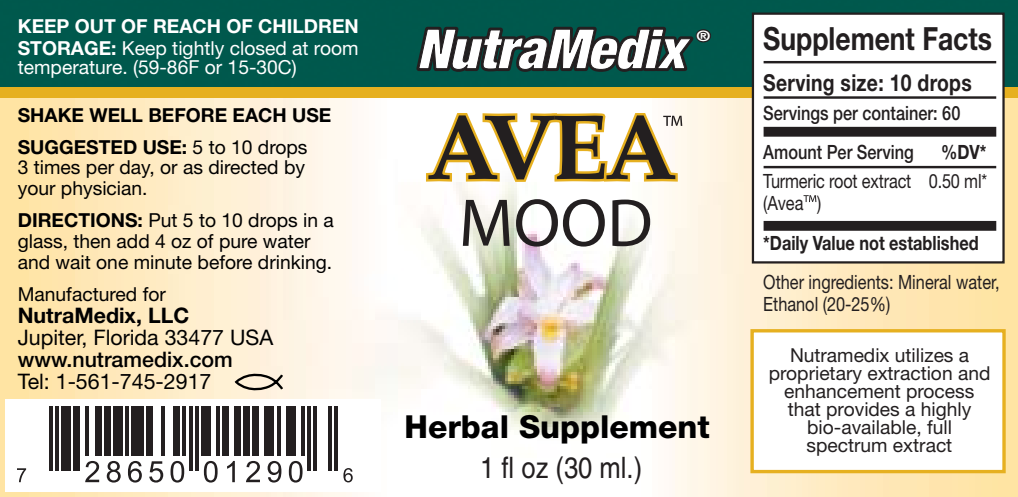
<style>
.page{position:relative;width:1018px;height:497px;background:#fff}
.page>*{position:absolute;margin:0;border:0;box-sizing:border-box;transform-origin:0 0}
.t1{font:700 92.4px "Palatino";color:#231f20}
.t2{font:68px "Myriad";color:#231f20}
.t3{font:700 32px "Helvetica Neue";color:#231f20;scale:.83 1}
.t4{font:800 31.6px "Helvetica Neue";color:#000}
.t5{font:29.6px "Helvetica";color:#231f20;scale:.87 1}
.t6{font:700 23.2px "Helvetica Neue";letter-spacing:.015em;color:#231f20;scale:.83 1}
.t7{font:21.2px "Helvetica Neue";color:#000}
.t8{font:500 21.2px "Helvetica Neue";color:#000}
.t9{font:700 21.2px "Helvetica Neue";color:#000}
.t10{font:19.6px/22px "Helvetica Neue";color:#231f20;scale:.83 1}
.t11{font:500 19.6px/40px "Helvetica Neue";color:#231f20;scale:.83 1}
.t12{font:700 19.6px "Helvetica Neue";color:#231f20;scale:.83 1}
.t13{font:19.2px/20.8px "Helvetica Neue";color:#000}
.t14{font:19.2px/18px "Helvetica Neue";color:#231f20;text-align:center}
.t15{font:700 19.2px/21.6px "Helvetica Neue";color:#fff}
.t16{font:700 19.2px/32px "Helvetica Neue";color:#000}
.t17{font:19.2px "Helvetica Neue";color:#fff}
.t18{font:700 14.4px "Helvetica";color:#fff;scale:1.19 1}
.s1{font-weight:400}
.s2{font-weight:700}
</style>
<div class="page">
<img style="left:0;top:98px;width:1018px;height:398px">
<div style="left:0;top:0;width:1018px;height:87px;background:#00584d"></div>
<div style="left:0;top:87px;width:1018px;height:11px;background:#e6b020"></div>
<div style="left:753px;top:14px;width:250px;height:248px;background:#fff"></div>
<div style="left:752px;top:12px;width:252px;height:251px;border:2px solid #231f20"></div>
<div style="left:763px;top:127px;width:233px;height:9px;background:#231f20"></div>
<hr style="left:763px;top:96px;width:233px;height:3px;background:#231f20">
<hr style="left:763px;top:61px;width:233px;height:2px;background:#231f20">
<hr style="left:763px;top:166px;width:233px;height:2px;background:#231f20">
<div style="left:763px;top:221px;width:233px;height:9px;background:#231f20"></div>
<div style="left:752px;top:330px;width:252px;height:141px;background:#fff"></div>
<div style="left:750px;top:328px;width:255px;height:144px;border:3px solid #e6b020"></div>
<svg style="left:234px;top:369px;width:50px;height:24px"></svg>
<svg style="left:803px;top:195px;width:13px;height:7px"></svg>
<div style="left:5px;top:398px;width:375px;height:93px;background:#fff"></div>
<svg style="left:17px;top:468px;width:9px;height:13px"></svg>
<hr style="left:49px;top:406px;width:3px;height:64px;background:#231f20">
<hr style="left:56px;top:406px;width:3px;height:64px;background:#231f20">
<div style="left:62px;top:406px;width:9px;height:64px;background:#231f20"></div>
<div style="left:74px;top:406px;width:6px;height:64px;background:#231f20"></div>
<hr style="left:86px;top:406px;width:3px;height:49px;background:#231f20">
<div style="left:95px;top:406px;width:6px;height:49px;background:#231f20"></div>
<svg style="left:85px;top:460px;width:14px;height:21px"></svg>
<div style="left:104px;top:406px;width:6px;height:49px;background:#231f20"></div>
<div style="left:113px;top:406px;width:9px;height:49px;background:#231f20"></div>
<svg style="left:107px;top:460px;width:14px;height:22px"></svg>
<hr style="left:125px;top:406px;width:3px;height:49px;background:#231f20">
<div style="left:131px;top:406px;width:12px;height:49px;background:#231f20"></div>
<svg style="left:128px;top:460px;width:14px;height:22px"></svg>
<div style="left:147px;top:406px;width:6px;height:49px;background:#231f20"></div>
<hr style="left:162px;top:406px;width:3px;height:49px;background:#231f20">
<svg style="left:149px;top:461px;width:14px;height:21px"></svg>
<div style="left:174px;top:406px;width:6px;height:49px;background:#231f20"></div>
<hr style="left:183px;top:406px;width:3px;height:49px;background:#231f20">
<svg style="left:170px;top:460px;width:14px;height:22px"></svg>
<hr style="left:189px;top:406px;width:3px;height:64px;background:#231f20">
<hr style="left:195px;top:406px;width:3px;height:64px;background:#231f20">
<div style="left:201px;top:406px;width:9px;height:49px;background:#231f20"></div>
<hr style="left:216px;top:406px;width:3px;height:49px;background:#231f20">
<svg style="left:204px;top:460px;width:14px;height:22px"></svg>
<div style="left:222px;top:406px;width:6px;height:49px;background:#231f20"></div>
<div style="left:234px;top:406px;width:7px;height:49px;background:#231f20"></div>
<svg style="left:227px;top:460px;width:8px;height:21px"></svg>
<div style="left:244px;top:406px;width:6px;height:49px;background:#231f20"></div>
<div style="left:253px;top:406px;width:6px;height:49px;background:#231f20"></div>
<svg style="left:246px;top:460px;width:14px;height:21px"></svg>
<div style="left:265px;top:406px;width:9px;height:49px;background:#231f20"></div>
<hr style="left:277px;top:406px;width:3px;height:49px;background:#231f20">
<svg style="left:268px;top:460px;width:13px;height:22px"></svg>
<div style="left:286px;top:406px;width:9px;height:49px;background:#231f20"></div>
<hr style="left:301px;top:406px;width:3px;height:49px;background:#231f20">
<svg style="left:289px;top:460px;width:13px;height:22px"></svg>
<hr style="left:307px;top:406px;width:3px;height:64px;background:#231f20">
<hr style="left:313px;top:406px;width:3px;height:64px;background:#231f20">
<hr style="left:329px;top:406px;width:3px;height:64px;background:#231f20">
<hr style="left:335px;top:406px;width:3px;height:64px;background:#231f20">
<svg style="left:343px;top:468px;width:10px;height:13px"></svg>
<svg style="left:413px;top:0;width:299px;height:210px"></svg>
<p class="t15" style="left:18px;top:15px;width:343px">KEEP OUT OF REACH OF CHILDREN<br>STORAGE: <span class="s1">Keep tightly closed at room</span></p>
<p class="t17" style="left:18px;top:56px;width:281px">temperature. (59-86F or 15-30C)</p>
<p class="t16" style="left:18px;top:98px;width:315px">SHAKE WELL BEFORE EACH USE<br>SUGGESTED USE: <span class="s1">5 to 10 drops</span></p>
<p class="t13" style="left:18px;top:157px;width:289px">3 times per day, or as directed by your physician.</p>
<p class="t13" style="left:18px;top:209px;width:318px"><span class="s2">DIRECTIONS:</span> Put 5 to 10 drops in a glass, then add 4 oz of pure water and wait one minute before drinking.</p>
<p class="t13" style="left:18px;top:283px;width:150px">Manufactured for</p>
<p class="t9" style="left:18px;top:302px;width:173px">NutraMedix, LLC</p>
<p class="t7" style="left:18px;top:324px;width:257px">Jupiter, Florida 33477 USA</p>
<p class="t8" style="left:18px;top:346px;width:217px">www.nutramedix.com</p>
<p class="t7" style="left:18px;top:368px;width:195px">Tel: 1-561-745-2917</p>
<p class="t18" style="left:697px;top:27px;width:12px">®</p>
<h1 class="t1" style="left:426px;top:68px;width:253px">AVEA</h1>
<h2 class="t2" style="left:459px;top:189px;width:195px">MOOD</h2>
<h3 class="t4" style="left:405px;top:407px;width:307px">Herbal Supplement</h3>
<h3 class="t5" style="left:480px;top:450px;width:188px">1 fl oz (30 ml.)</h3>
<h3 class="t3" style="left:763px;top:19px;width:277px">Supplement Facts</h3>
<p class="t6" style="left:763px;top:68px;width:253px">Serving size: 10 drops</p>
<p class="t11" style="left:763px;top:92px;width:239px">Servings per container: 60<br>Amount Per Serving</p>
<p class="t12" style="left:941px;top:140px;width:56px">%DV*</p>
<p class="t10" style="left:763px;top:169px;width:271px">Turmeric root extract 0.50 ml* (Avea )</p>
<p class="t12" style="left:763px;top:230px;width:261px">*Daily Value not established</p>
<p class="t10" style="left:763px;top:270px;width:286px">Other ingredients: Mineral water,<br>Ethanol (20-25%)</p>
<p class="t14" style="left:769px;top:345px;width:223px">Nutramedix utilizes a proprietary extraction and enhancement process that provides a highly bio-available, full spectrum extract</p>
</div>
